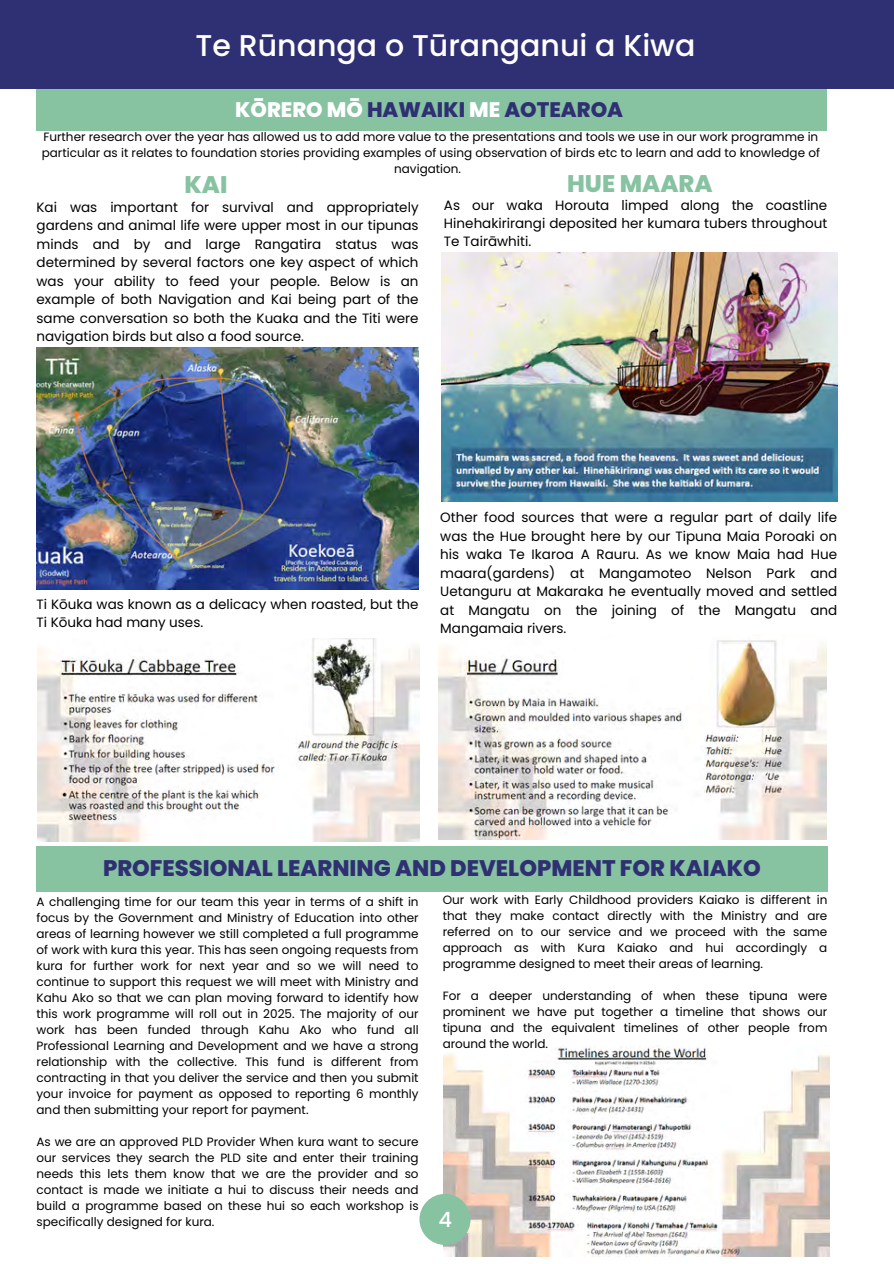
<style>
.page{position:relative;width:894px;height:1264px;background:#fff}
.page>*{position:absolute;margin:0;border:0;box-sizing:border-box;transform-origin:0 0}
.t1{font:500 30px "Poppins";color:#fff}
.t2{font:800 24px "Poppins";color:#87c2a1}
.t3{font:800 22.5px "Poppins";color:#2f3073}
.t4{font:800 21px "Poppins";color:#2f3073}
.t5{font:500 21px "Poppins";color:#fff}
.t6{font:13.5px/18.5px "Poppins";color:#000;text-align:justify}
.t7{font:12px/16px "Poppins";color:#000;text-align:justify}
.s1{color:#fff}
</style>
<div class="page">
<div style="left:37px;top:83px;width:790px;height:48px;background:#87c2a1"></div>
<div style="left:0;top:0;width:893px;height:89px;background:#2f3073"></div>
<img style="left:37px;top:347px;width:381px;height:242px">
<img style="left:441px;top:252px;width:396px;height:249px">
<img style="left:37px;top:638px;width:382px;height:203px">
<img style="left:438px;top:638px;width:387px;height:201px">
<div style="left:37px;top:846px;width:790px;height:45px;background:#87c2a1"></div>
<img style="left:444px;top:1047px;width:384px;height:209px">
<div style="left:419px;top:1193px;width:51px;height:51px;background:#87c2a1;border-radius:50%"></div>
<p class="t1" style="left:333px;top:17px;width:182px">Platypus Co</p>
<h1 class="t1" style="left:195px;top:25px;width:501px">Te Rūnanga o Tūranganui a Kiwa</h1>
<p class="t4" style="left:235px;top:95px;width:389px"><span class="s1">KŌRERO MŌ</span> HAWAIKI <span class="s1">ME</span> AOTEAROA</p>
<p class="t7" style="left:42px;top:129px;width:779px;text-align:center">Further research over the year has allowed us to add more value to the presentations and tools we use in our work programme in particular as it relates to foundation stories providing examples of using observation of birds etc to learn and add to knowledge of navigation.</p>
<h4 class="t2" style="left:184px;top:168px;width:44px">KAI</h4>
<h4 class="t6" style="left:37px;top:197px;width:383px">Kai was important for survival and appropriately gardens and animal life were upper most in our tipunas minds and by and large Rangatira status was determined by several factors one key aspect of which was your ability to feed your people. Below is an example of both Navigation and Kai being part of the same conversation so both the Kuaka and the Titi were navigation birds but also a food source.</h4>
<p class="t6" style="left:444px;top:197px;width:385px;line-height:18px">As our waka Horouta limped along the coastline Hinehakirirangi deposited her kumara tubers throughout Te Tairāwhiti.</p>
<p class="t2" style="left:567px;top:167px;width:147px">HUE MAARA</p>
<p class="t6" style="left:37px;top:594px;width:383px">Ti Kōuka was known as a delicacy when roasted, but the<br>Ti Kōuka had many uses.</p>
<h2 class="t6" style="left:440px;top:508px;width:398px">Other food sources that were a regular part of daily life was the Hue brought here by our Tipuna Maia Poroaki on his waka Te Ikaroa A Rauru. As we know Maia had Hue maara(gardens) at Mangamoteo Nelson Park and Uetanguru at Makaraka he eventually moved and settled at Mangatu on the joining of the Mangatu and Mangamaia rivers.</h2>
<h4 class="t3" style="left:103px;top:852px;width:659px">PROFESSIONAL LEARNING AND DEVELOPMENT FOR KAIAKO</h4>
<p class="t7" style="left:37px;top:893px;width:383px">A challenging time for our team this year in terms of a shift in focus by the Government and Ministry of Education into other areas of learning however we still completed a full programme of work with kura this year. This has seen ongoing requests from kura for further work for next year and so we will need to continue to support this request we will meet with Ministry and Kahu Ako so that we can plan moving forward to identify how this work programme will roll out in 2025. The majority of our work has been funded through Kahu Ako who fund all Professional Learning and Development and we have a strong relationship with the collective. This fund is different from contracting in that you deliver the service and then you submit your invoice for payment as opposed to reporting 6 monthly and then submitting your report for payment.</p>
<p class="t7" style="left:37px;top:1133px;width:383px">As we are an approved PLD Provider When kura want to secure our services they search the PLD site and enter their training needs this lets them know that we are the provider and so contact is made we initiate a hui to discuss their needs and build a programme based on these hui so each workshop is specifically designed for kura.</p>
<p class="t7" style="left:442px;top:891px;width:386px">Our work with Early Childhood providers Kaiako is different in that they make contact directly with the Ministry and are referred on to our service and we proceed with the same approach as with Kura Kaiako and hui accordingly a programme designed to meet their areas of learning.</p>
<p class="t7" style="left:442px;top:987px;width:386px">For a deeper understanding of when these tipuna were prominent we have put together a timeline that shows our tipuna and the equivalent timelines of other people from around the world.</p>
<p class="t5" style="left:438px;top:1204px;width:15px">4</p>
</div>
